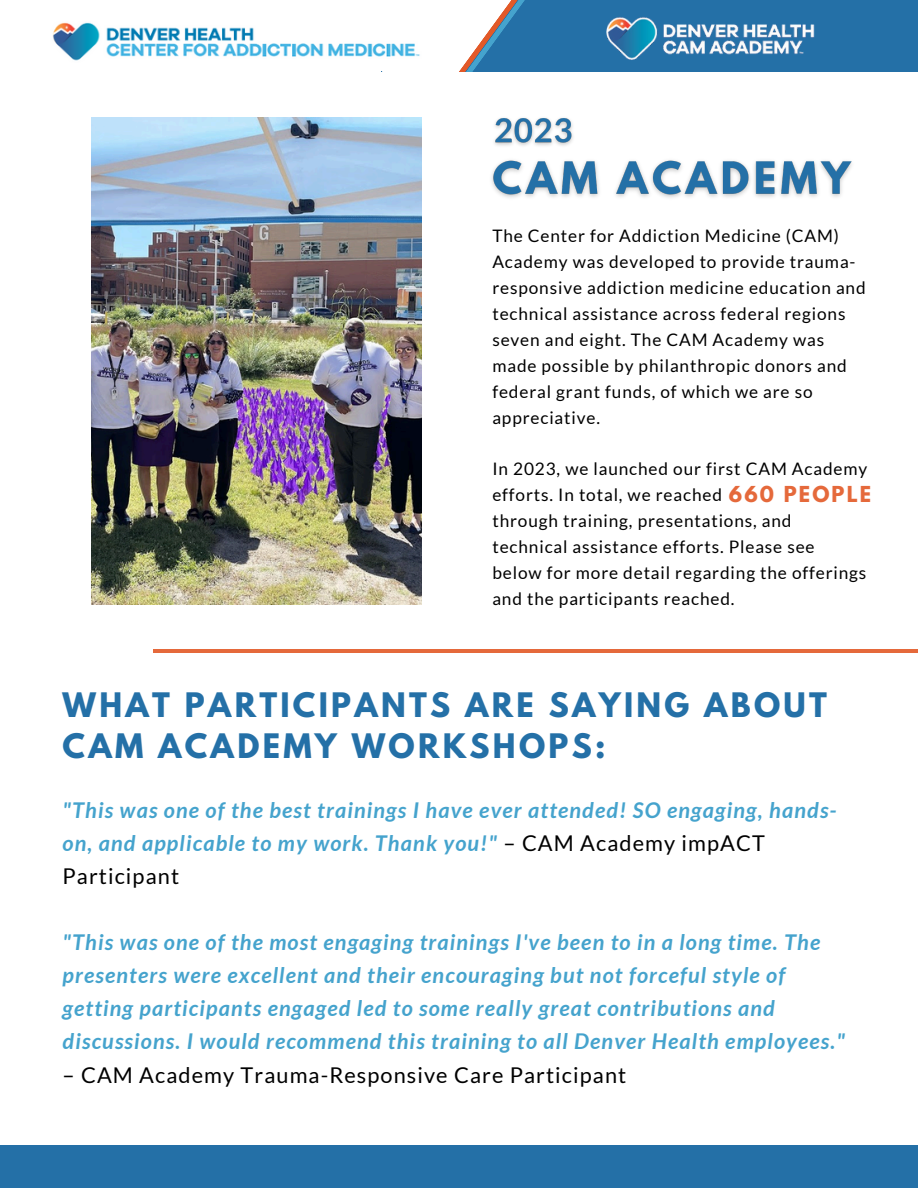
<style>
.page{position:relative;width:918px;height:1188px;background:#fff}
.page>*{position:absolute;margin:0;border:0;box-sizing:border-box;transform-origin:0 0}
.t1{font:700 29.85px/41.7px "League Spartan";letter-spacing:.11em;color:#2470a7}
.t2{font:italic 700 21.75px/33.2px "Lato";letter-spacing:.05em;color:#45a3cd}
.t3{font:21.75px "Lato";letter-spacing:.05em;color:#000}
.t4{font:700 19.5px "League Spartan";letter-spacing:.11em;color:#e5693b}
.t5{font:17.25px/25.8px "Lato";letter-spacing:.05em;color:#000}
.s1{font-weight:400;font-style:normal;color:#000}
</style>
<div class="page">
<img style="left:92px;top:117px;width:329px;height:487px">
<hr style="left:153px;top:649px;width:765px;height:3px;background:#e5693b">
<div style="left:0;top:1146px;width:918px;height:42px;background:#2470a7"></div>
<div style="left:381px;top:0;width:537px;height:72px;background:#2470a7"></div>
<img style="left:619px;top:17px;width:196px;height:43px">
<img style="left:53px;top:22px;width:271px;height:39px">
<img style="left:494px;top:118px;width:79px;height:28px">
<img style="left:491px;top:160px;width:361px;height:38px">
<svg style="left:328px;top:0;width:291px;height:72px"></svg>
<p class="t5" style="left:492px;top:223px;width:375px">The Center for Addiction Medicine (CAM)<br>Academy was developed to provide trauma&shy;responsive addiction medicine education and technical assistance across federal regions seven and eight. The CAM Academy was made possible by philanthropic donors and federal grant funds, of which we are so appreciative.</p>
<p class="t5" style="left:492px;top:456px;width:376px">In 2023, we launched our first CAM Academy efforts. In total, we reached</p>
<p class="t5" style="left:492px;top:507px;width:376px">through training, presentations, and technical assistance efforts. Please see below for more detail regarding the offerings and the participants reached.</p>
<h2 class="t4" style="left:729px;top:485px;width:144px">660 PEOPLE</h2>
<p class="t1" style="left:63px;top:688px;width:766px">WHAT PARTICIPANTS ARE SAYING ABOUT<br>CAM ACADEMY WORKSHOPS:</p>
<p class="t2" style="left:63px;top:793px;width:776px">"This was one of the best trainings I have ever attended! SO engaging, hands&shy;on, and applicable to my work. Thank you!" <span class="s1">– CAM Academy impACT<br>Participant</span></p>
<h5 class="t2" style="left:63px;top:925px;width:784px">"This was one of the most engaging trainings I've been to in a long time. The presenters were excellent and their encouraging but not forceful style of getting participants engaged led to some really great contributions and discussions. I would recommend this training to all Denver Health employees."</h5>
<h5 class="t3" style="left:63px;top:1061px;width:565px">– CAM Academy Trauma-Responsive Care Participant</h5>
</div>
